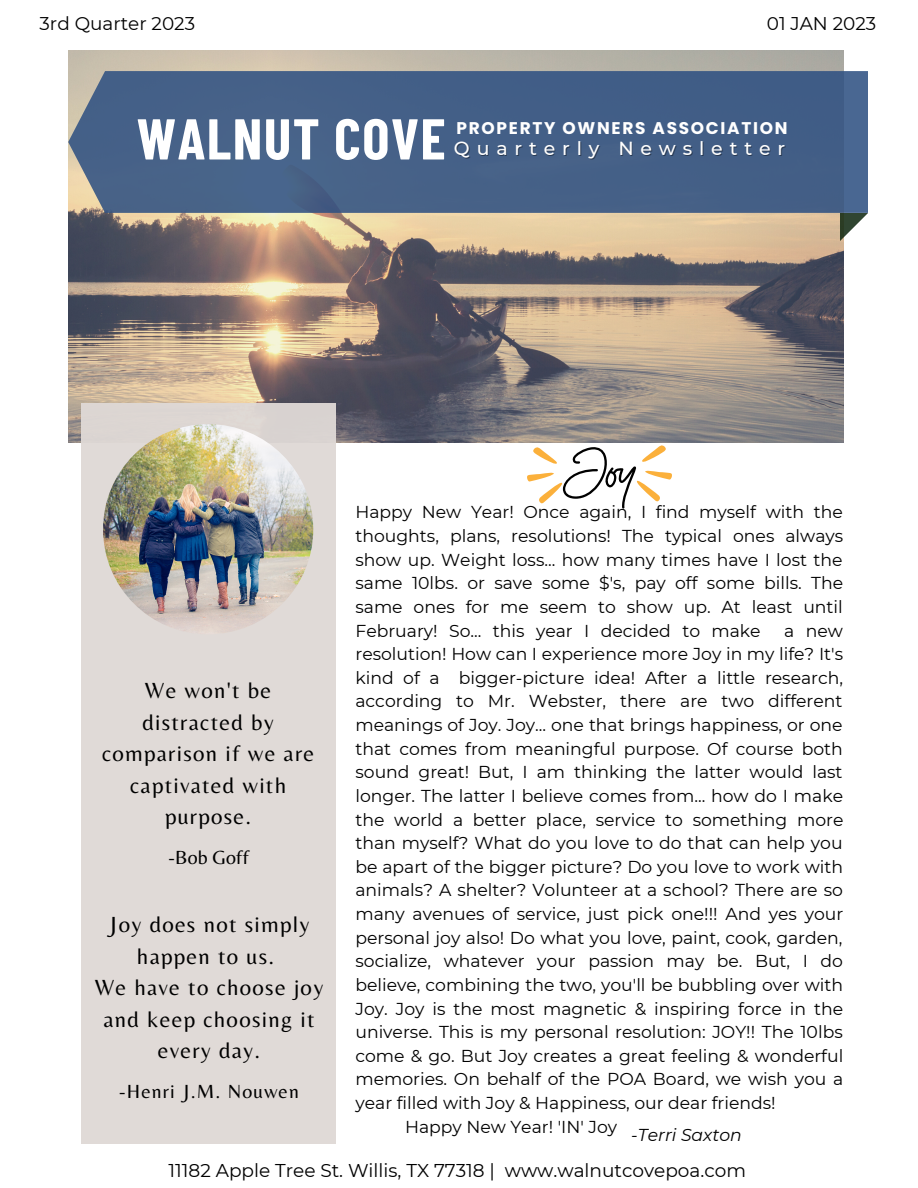
<style>
.page{position:relative;width:918px;height:1188px;background:#fff}
.page>*{position:absolute;margin:0;border:0;box-sizing:border-box;transform-origin:0 0}
.t1{font:700 57.45px "Barlow Condensed";letter-spacing:.025em;color:#fff}
.t2{font:22.8px/31.5px "Belleza";letter-spacing:.055em;color:#000;text-align:center}
.t3{font:19.8px "Belleza";letter-spacing:.055em;color:#000}
.t4{font:500 18.9px "Montserrat";letter-spacing:.36em;color:#fff}
.t5{font:18.45px "Montserrat";color:#000}
.t6{font:17.25px/23.7px "Montserrat";color:#000;text-align:justify}
.t7{font:italic 17.25px "Montserrat";color:#000}
.t8{font:700 16.95px "Poppins";letter-spacing:.1em;color:#fff}
</style>
<div class="page">
<img style="left:68px;top:51px;width:775px;height:391px">
<svg style="left:840px;top:213px;width:28px;height:28px"></svg>
<div style="left:68px;top:71px;width:800px;height:142px;background:#456087"></div>
<div style="left:81px;top:404px;width:254px;height:740px;background:#dfd9d6"></div>
<img style="left:103px;top:424px;width:210px;height:210px;border-radius:50%">
<svg style="left:527px;top:445px;width:145px;height:64px"></svg>
<p class="t5" style="left:40px;top:12px;width:157px">3rd Quarter 2023</p>
<p class="t5" style="left:767px;top:12px;width:111px">01 JAN 2023</p>
<h1 class="t1" style="left:137px;top:102px;width:311px">WALNUT COVE</h1>
<p class="t8" style="left:457px;top:116px;width:333px">PROPERTY OWNERS ASSOCIATION</p>
<p class="t4" style="left:454px;top:136px;width:333px">Quarterly Newsletter</p>
<h2 class="t2" style="left:102px;top:674px;width:214px">We won't be distracted by comparison if we are captivated with purpose.</h2>
<p class="t3" style="left:168px;top:845px;width:82px">-Bob Goff</p>
<h2 class="t2" style="left:95px;top:909px;width:230px">Joy does not simply happen to us.<br>We have to choose joy and keep choosing it every day.</h2>
<p class="t3" style="left:119px;top:1079px;width:181px">-Henri J.M. Nouwen</p>
<p class="t6" style="left:355px;top:500px;width:489px">Happy New Year! Once again, I find myself with the thoughts, plans, resolutions! The typical ones always show up. Weight loss... how many times have I lost the same 10lbs. or save some $'s, pay off some bills. The same ones for me seem to show up. At least until February! So... this year I decided to make</p>
<p class="t6" style="left:784px;top:619px;width:60px">a new</p>
<p class="t6" style="left:355px;top:642px;width:489px">resolution! How can I experience more Joy in my life? It's</p>
<p class="t6" style="left:355px;top:666px;width:489px">kind of a bigger-picture idea! After a little research,</p>
<p class="t6" style="left:355px;top:689px;width:489px">according to Mr. Webster, there are two different</p>
<p class="t6" style="left:355px;top:713px;width:489px">meanings of Joy. Joy... one that brings happiness, or one</p>
<p class="t6" style="left:355px;top:737px;width:489px">that comes from meaningful purpose. Of course both</p>
<p class="t6" style="left:355px;top:760px;width:489px">sound great! But, I am thinking the latter would last</p>
<p class="t6" style="left:355px;top:784px;width:489px">longer. The latter I believe comes from... how do I make</p>
<p class="t6" style="left:355px;top:808px;width:489px">the world a better place, service to something more</p>
<p class="t6" style="left:355px;top:831px;width:489px">than myself? What do you love to do that can help you</p>
<p class="t6" style="left:355px;top:855px;width:489px">be apart of the bigger picture? Do you love to work with</p>
<p class="t6" style="left:355px;top:878px;width:489px">animals? A shelter? Volunteer at a school? There are so</p>
<p class="t6" style="left:355px;top:902px;width:489px">many avenues of service, just pick one!!! And yes your</p>
<p class="t6" style="left:355px;top:926px;width:489px">personal joy also! Do what you love, paint, cook, garden,</p>
<p class="t6" style="left:355px;top:949px;width:489px">socialize, whatever your passion may be. But, I do</p>
<p class="t6" style="left:355px;top:973px;width:489px">believe, combining the two, you'll be bubbling over with</p>
<p class="t6" style="left:355px;top:997px;width:489px">Joy. Joy is the most magnetic &amp; inspiring force in the</p>
<p class="t6" style="left:355px;top:1020px;width:489px">universe. This is my personal resolution: JOY!! The 10lbs</p>
<p class="t6" style="left:355px;top:1044px;width:489px">come &amp; go. But Joy creates a great feeling &amp; wonderful</p>
<p class="t6" style="left:355px;top:1067px;width:489px">memories. On behalf of the POA Board, we wish you a</p>
<p class="t6" style="left:355px;top:1091px;width:422px">year filled with Joy &amp; Happiness, our dear friends!</p>
<p class="t6" style="left:405px;top:1115px;width:214px">Happy New Year! 'IN' Joy</p>
<p class="t7" style="left:631px;top:1125px;width:112px">-Terri Saxton</p>
<p class="t5" style="left:169px;top:1159px;width:579px">11182 Apple Tree St. Willis, TX 77318 | www.walnutcovepoa.com</p>
</div>
